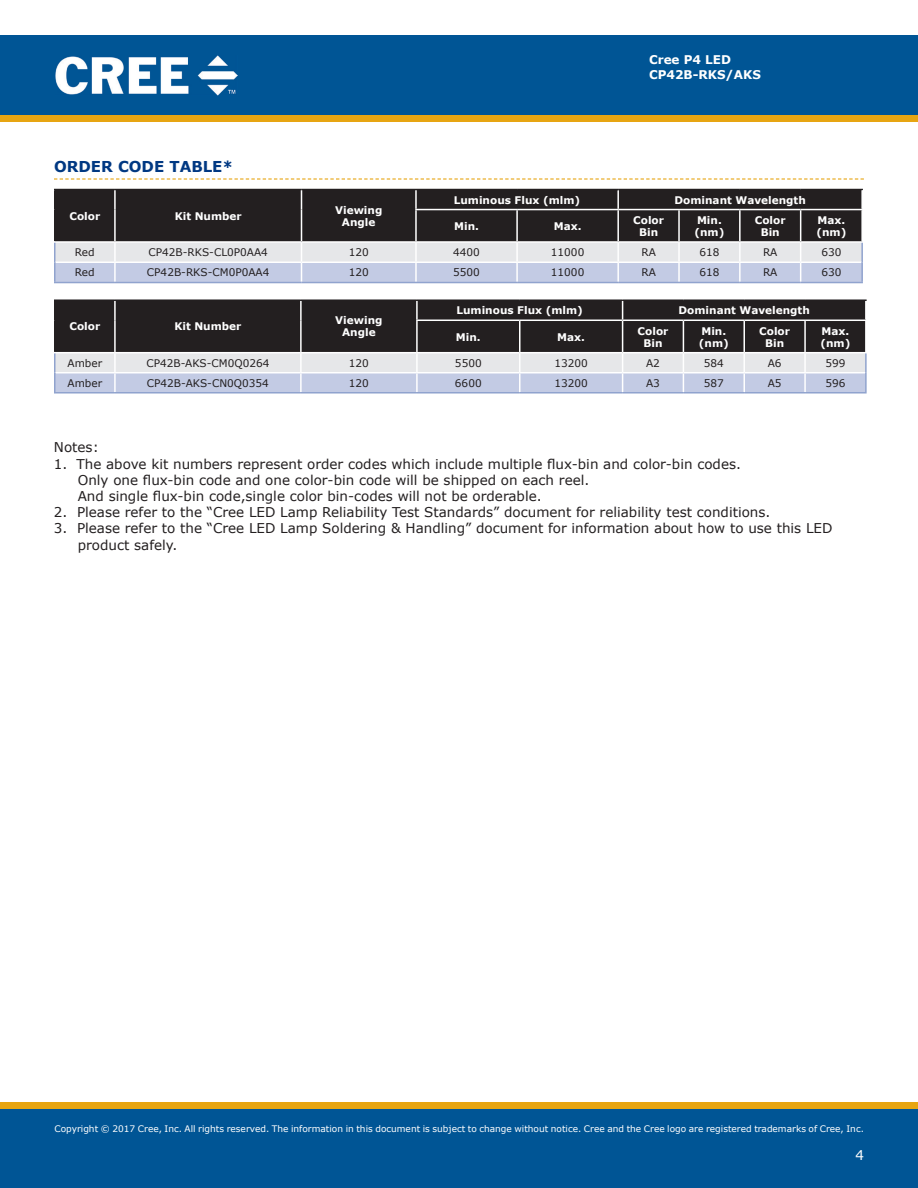
<style>
.page{position:relative;width:918px;height:1188px;background:#fff}
.page>*{position:absolute;margin:0;border:0;box-sizing:border-box;transform-origin:0 0}
.t1{font:700 15px "Verdana";color:#003882}
.t2{font:13.5px/16.2px "Verdana";color:#231f20}
.t3{font:13.5px "Verdana";color:#fff}
.t4{font:700 12px/15px "Verdana";color:#fff}
.t5{font:700 10.5px/12px "Verdana";color:#fff;text-align:center}
.t6{font:10.5px "Verdana";color:#231f20}
.t7{font:9px "Verdana";color:#fff}
</style>
<div class="page">
<div style="left:0;top:115px;width:918px;height:7px;background:#e7a512"></div>
<div style="left:0;top:35px;width:918px;height:80px;background:#005595"></div>
<img style="left:56px;top:55px;width:181px;height:41px">
<div style="left:0;top:1108px;width:918px;height:80px;background:#005595"></div>
<div style="left:0;top:1102px;width:918px;height:6px;background:#e7a512"></div>
<svg style="left:54px;top:178px;width:810px;height:2px"></svg>
<hr style="left:618px;top:189px;width:61px;height:1px;background:#231f20">
<hr style="left:679px;top:189px;width:61px;height:1px;background:#231f20">
<hr style="left:740px;top:189px;width:61px;height:1px;background:#231f20">
<hr style="left:801px;top:189px;width:62px;height:1px;background:#231f20">
<hr style="left:54px;top:189px;width:61px;height:1px;background:#231f20">
<hr style="left:115px;top:189px;width:187px;height:1px;background:#231f20">
<hr style="left:302px;top:189px;width:114px;height:1px;background:#231f20">
<hr style="left:416px;top:189px;width:101px;height:1px;background:#231f20">
<hr style="left:517px;top:189px;width:101px;height:1px;background:#231f20">
<svg style="left:54px;top:190px;width:809px;height:92px;background:#76767c"></svg>
<hr style="left:54px;top:262px;width:2px;height:20px;background:#90a3ce">
<hr style="left:861px;top:262px;width:2px;height:20px;background:#90a3ce">
<hr style="left:54px;top:282px;width:61px;height:1px;background:#90a3ce">
<hr style="left:115px;top:282px;width:187px;height:1px;background:#90a3ce">
<hr style="left:302px;top:282px;width:114px;height:1px;background:#90a3ce">
<hr style="left:416px;top:282px;width:101px;height:1px;background:#90a3ce">
<hr style="left:517px;top:282px;width:101px;height:1px;background:#90a3ce">
<hr style="left:618px;top:282px;width:61px;height:1px;background:#90a3ce">
<hr style="left:679px;top:282px;width:61px;height:1px;background:#90a3ce">
<hr style="left:740px;top:282px;width:61px;height:1px;background:#90a3ce">
<hr style="left:801px;top:282px;width:62px;height:1px;background:#90a3ce">
<hr style="left:623px;top:299px;width:60px;height:2px;background:#231f20">
<hr style="left:683px;top:299px;width:61px;height:2px;background:#231f20">
<hr style="left:744px;top:299px;width:61px;height:2px;background:#231f20">
<hr style="left:805px;top:299px;width:62px;height:2px;background:#231f20">
<hr style="left:54px;top:299px;width:61px;height:2px;background:#231f20">
<hr style="left:115px;top:299px;width:186px;height:2px;background:#231f20">
<hr style="left:301px;top:299px;width:116px;height:2px;background:#231f20">
<hr style="left:417px;top:299px;width:103px;height:2px;background:#231f20">
<hr style="left:520px;top:299px;width:103px;height:2px;background:#231f20">
<svg style="left:54px;top:300px;width:813px;height:92px;background:#75757b"></svg>
<hr style="left:54px;top:392px;width:61px;height:2px;background:#90a3ce">
<hr style="left:115px;top:392px;width:186px;height:2px;background:#90a3ce">
<hr style="left:301px;top:392px;width:116px;height:2px;background:#90a3ce">
<hr style="left:417px;top:392px;width:103px;height:2px;background:#90a3ce">
<hr style="left:520px;top:392px;width:103px;height:2px;background:#90a3ce">
<hr style="left:623px;top:392px;width:60px;height:2px;background:#90a3ce">
<hr style="left:683px;top:392px;width:61px;height:2px;background:#90a3ce">
<hr style="left:744px;top:392px;width:61px;height:2px;background:#90a3ce">
<hr style="left:805px;top:392px;width:62px;height:2px;background:#90a3ce">
<p class="t1" style="left:54px;top:161px;width:181px">ORDER CODE TABLE*</p>
<p class="t5" style="left:69px;top:211px;width:32px">Color</p>
<p class="t5" style="left:175px;top:211px;width:69px">Kit Number</p>
<p class="t5" style="left:335px;top:205px;width:49px">Viewing<br>Angle</p>
<p class="t4" style="left:649px;top:53px;width:113px">Cree P4 LED<br>CP42B-RKS/AKS</p>
<p class="t5" style="left:454px;top:195px;width:128px">Luminous Flux (mlm)</p>
<p class="t5" style="left:675px;top:195px;width:133px">Dominant Wavelength</p>
<p class="t5" style="left:454px;top:221px;width:26px">Min.</p>
<p class="t5" style="left:554px;top:221px;width:29px">Max.</p>
<p class="t5" style="left:633px;top:215px;width:32px">Color<br>Bin</p>
<p class="t5" style="left:694px;top:215px;width:31px;text-align:left">Min. (nm)</p>
<p class="t5" style="left:755px;top:215px;width:32px">Color<br>Bin</p>
<p class="t5" style="left:816px;top:215px;width:31px;text-align:left">Max. (nm)</p>
<p class="t6" style="left:75px;top:248px;width:21px">Red</p>
<p class="t6" style="left:148px;top:248px;width:121px">CP42B-RKS-CL0P0AA4</p>
<p class="t6" style="left:349px;top:248px;width:22px">120</p>
<p class="t6" style="left:453px;top:248px;width:28px">4400</p>
<p class="t6" style="left:551px;top:248px;width:35px">11000</p>
<p class="t6" style="left:641px;top:248px;width:16px">RA</p>
<p class="t6" style="left:699px;top:245px;width:22px">618</p>
<p class="t6" style="left:763px;top:248px;width:16px">RA</p>
<p class="t6" style="left:821px;top:248px;width:22px">630</p>
<p class="t6" style="left:75px;top:268px;width:21px">Red</p>
<p class="t6" style="left:147px;top:268px;width:124px">CP42B-RKS-CM0P0AA4</p>
<p class="t6" style="left:349px;top:268px;width:22px">120</p>
<p class="t6" style="left:453px;top:268px;width:28px">5500</p>
<p class="t6" style="left:551px;top:268px;width:35px">11000</p>
<p class="t6" style="left:641px;top:268px;width:16px">RA</p>
<p class="t6" style="left:699px;top:265px;width:22px">618</p>
<p class="t6" style="left:763px;top:268px;width:16px">RA</p>
<p class="t6" style="left:821px;top:268px;width:22px">630</p>
<p class="t5" style="left:69px;top:322px;width:32px">Color</p>
<p class="t5" style="left:174px;top:322px;width:69px">Kit Number</p>
<p class="t5" style="left:335px;top:316px;width:49px">Viewing<br>Angle</p>
<p class="t5" style="left:456px;top:305px;width:128px">Luminous Flux (mlm)</p>
<p class="t5" style="left:679px;top:305px;width:133px">Dominant Wavelength</p>
<p class="t5" style="left:456px;top:332px;width:26px">Min.</p>
<p class="t5" style="left:557px;top:332px;width:29px">Max.</p>
<p class="t5" style="left:638px;top:326px;width:32px">Color<br>Bin</p>
<p class="t5" style="left:699px;top:326px;width:31px;text-align:left">Min. (nm)</p>
<p class="t5" style="left:759px;top:326px;width:32px">Color<br>Bin</p>
<p class="t5" style="left:820px;top:326px;width:31px;text-align:left">Max. (nm)</p>
<p class="t6" style="left:68px;top:359px;width:36px">Amber</p>
<p class="t6" style="left:146px;top:359px;width:125px">CP42B-AKS-CM0Q0264</p>
<p class="t6" style="left:349px;top:359px;width:22px">120</p>
<p class="t6" style="left:455px;top:359px;width:28px">5500</p>
<p class="t6" style="left:554px;top:359px;width:35px">13200</p>
<p class="t6" style="left:646px;top:359px;width:15px">A2</p>
<p class="t6" style="left:704px;top:356px;width:22px">584</p>
<p class="t6" style="left:768px;top:359px;width:15px">A6</p>
<p class="t6" style="left:825px;top:359px;width:22px">599</p>
<p class="t6" style="left:68px;top:379px;width:36px">Amber</p>
<p class="t6" style="left:147px;top:379px;width:124px">CP42B-AKS-CN0Q0354</p>
<p class="t6" style="left:349px;top:379px;width:22px">120</p>
<p class="t6" style="left:455px;top:379px;width:28px">6600</p>
<p class="t6" style="left:554px;top:379px;width:35px">13200</p>
<p class="t6" style="left:646px;top:379px;width:15px">A3</p>
<p class="t6" style="left:704px;top:376px;width:22px">587</p>
<p class="t6" style="left:768px;top:379px;width:15px">A5</p>
<p class="t6" style="left:825px;top:379px;width:22px">596</p>
<p class="t2" style="left:54px;top:440px;width:46px">Notes:</p>
<p class="t2" style="left:78px;top:455px;width:665px;text-indent:-24px">1. The above kit numbers represent order codes which include multiple flux-bin and color-bin codes.<br>Only one flux-bin code and one color-bin code will be shipped on each reel.<br>And single flux-bin code,single color bin-codes will not be orderable.</p>
<p class="t2" style="left:54px;top:505px;width:718px">2. Please refer to the “Cree LED Lamp Reliability Test Standards” document for reliability test conditions.</p>
<p class="t2" style="left:78px;top:521px;width:756px;text-indent:-24px">3. Please refer to the “Cree LED Lamp Soldering &amp; Handling” document for information about how to use this LED product safely.</p>
<p class="t7" style="left:54px;top:1125px;width:811px">Copyright © 2017 Cree, Inc. All rights reserved. The information in this document is subject to change without notice. Cree and the Cree logo are registered trademarks of Cree, Inc.</p>
<p class="t7" style="left:54px;top:1127px;width:58px">of Cree, Inc.</p>
<p class="t3" style="left:855px;top:1149px;width:10px">4</p>
</div>
